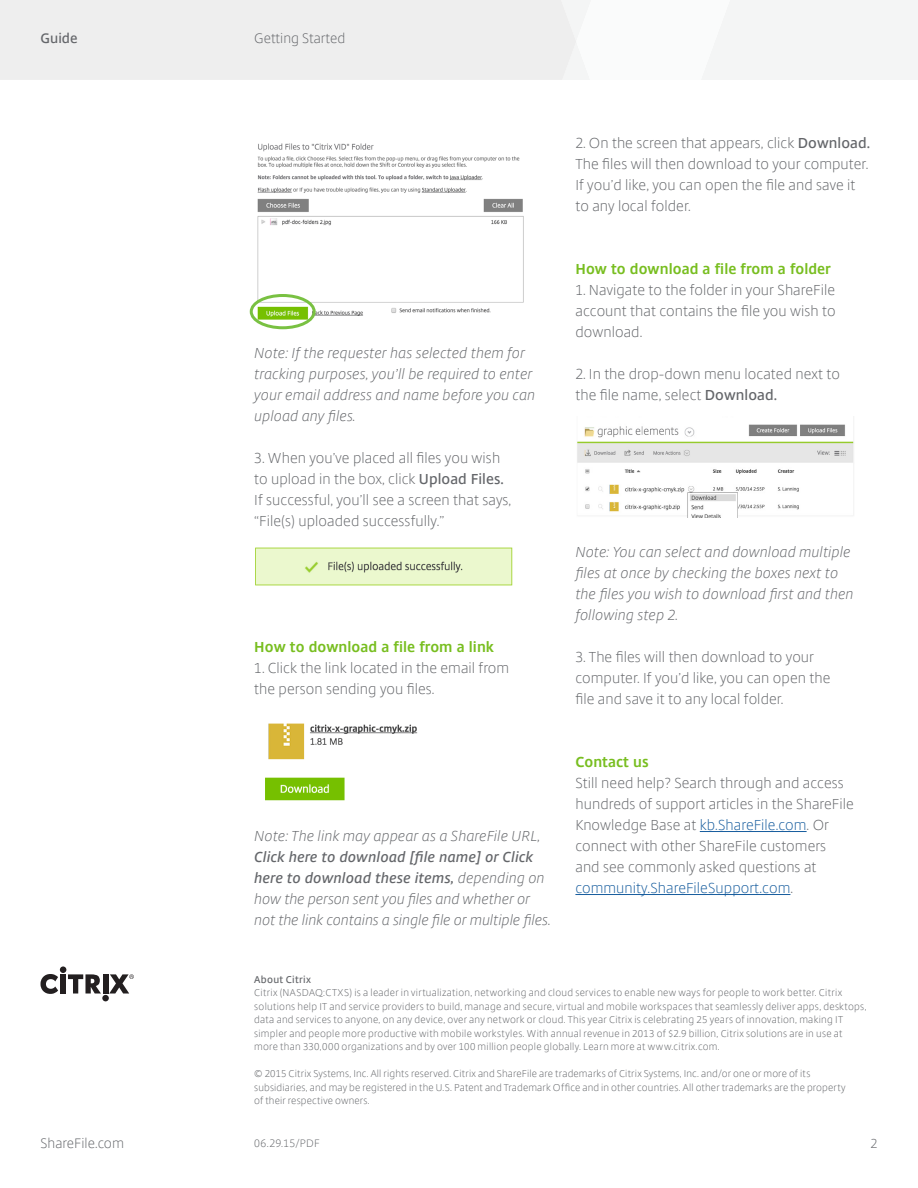
<style>
.page{position:relative;width:918px;height:1188px;background:#fff}
.page>*{position:absolute;margin:0;border:0;box-sizing:border-box;transform-origin:0 0}
.Body{font:italic 300 14.25px/21px "Citrix Sans";letter-spacing:.005em;color:#64666a}
.Body_numbers{font:300 14.25px/21px "Citrix Sans";letter-spacing:.005em;color:#64666a}
.Sidebar_body{font:300 14.25px/21px "Citrix Sans";letter-spacing:.005em;color:#64666a}
.Body-2{font:300 14.25px/21px "Citrix Sans";letter-spacing:.005em;color:#64666a;text-align:justify}
.Body_subhead{font:700 14.25px "Citrix Sans";letter-spacing:.005em;color:#78be20}
.Page_footer{font:300 13.5px "Citrix Sans";color:#64666a}
.t1{font:600 13.5px "Citrix Sans";letter-spacing:.005em;color:#64666a}
.Folio{font:300 12.75px "Citrix Sans";color:#64666a}
.t2{font:300 10.65px "Citrix Sans";letter-spacing:.025em;color:#64666a}
.t3{font:300 9.75px/13.5px "Citrix Sans";letter-spacing:.025em;color:#64666a}
.t4{font:600 9.75px "Citrix Sans";letter-spacing:.03em;color:#64666a}
.s1{font-weight:600}
.s2{color:#175d9e}
</style>
<div class="page">
<div style="left:576px;top:0;width:342px;height:80px;background:#f4f5f5"></div>
<div style="left:0;top:0;width:576px;height:80px;background:#eee"></div>
<div style="left:60px;top:966px;width:6px;height:7px;background:#231f20;border-radius:50%"></div>
<div style="left:61px;top:974px;width:5px;height:20px;background:#231f20"></div>
<div style="left:102px;top:995px;width:7px;height:6px;background:#231f20;border-radius:50%"></div>
<div style="left:103px;top:974px;width:5px;height:20px;background:#231f20"></div>
<svg style="left:40px;top:974px;width:18px;height:20px"></svg>
<svg style="left:68px;top:974px;width:33px;height:20px"></svg>
<svg style="left:109px;top:974px;width:25px;height:20px"></svg>
<hr style="left:700px;top:831px;width:107px;height:1px;background:#175d9e">
<hr style="left:575px;top:894px;width:215px;height:1px;background:#175d9e">
<img style="left:256px;top:143px;width:268px;height:181px">
<div style="left:250px;top:294px;width:66px;height:35px;border:3px solid #79c142;border-radius:50%"></div>
<img style="left:255px;top:547px;width:258px;height:39px">
<img style="left:577px;top:424px;width:277px;height:94px">
<img style="left:265px;top:723px;width:153px;height:78px">
<h2 class="t1" style="left:40px;top:30px;width:39px">Guide</h2>
<h2 class="Page_footer" style="left:254px;top:31px;width:93px">Getting Started</h2>
<p class="Body" style="left:254px;top:342px;width:282px">Note: If the requester has selected them for tracking purposes, you’ll be required to enter your email address and name before you can upload any files.</p>
<p class="Body_numbers" style="left:254px;top:447px;width:258px">3. When you’ve placed all files you wish to upload in the box, click <span class="s1">Upload Files.<br></span>If successful, you’ll see a screen that says, “File(s) uploaded successfully.”</p>
<p class="Body_subhead" style="left:254px;top:637px;width:241px">How to download a file from a link</p>
<p class="Body_numbers" style="left:254px;top:657px;width:257px">1. Click the link located in the email from the person sending you files.</p>
<p class="Body" style="left:254px;top:825px;width:298px">Note: The link may appear as a ShareFile URL, <span class="s1">Click here to download [file name] or Click here to download these items,</span> depending on how the person sent you files and whether or not the link contains a single file or multiple files.</p>
<p class="Body_numbers" style="left:575px;top:132px;width:296px">2. On the screen that appears, click <span class="s1">Download.<br></span>The files will then download to your computer.<br>If you’d like, you can open the file and save it to any local folder.</p>
<p class="Body_subhead" style="left:575px;top:259px;width:257px">How to download a file from a folder</p>
<p class="Body-2" style="left:575px;top:279px;width:262px">1. Navigate to the folder in your ShareFile account that contains the file you wish to download.</p>
<p class="Body_numbers" style="left:575px;top:363px;width:266px">2. In the drop-down menu located next to the file name, select <span class="s1">Download.</span></p>
<p class="Body" style="left:575px;top:542px;width:279px">Note: You can select and download multiple files at once by checking the boxes next to the files you wish to download first and then following step 2.</p>
<p class="Body-2" style="left:575px;top:647px;width:256px;text-align:left">3. The files will then download to your computer. If you’d like, you can open the file and save it to any local folder.</p>
<p class="Body_subhead" style="left:575px;top:753px;width:75px">Contact us</p>
<p class="Sidebar_body" style="left:575px;top:773px;width:280px">Still need help? Search through and access hundreds of support articles in the ShareFile Knowledge Base at <span class="s2">kb.ShareFile.com</span>. Or connect with other ShareFile customers and see commonly asked questions at <span class="s2">community.ShareFileSupport.com</span>.</p>
<p class="t4" style="left:254px;top:973px;width:58px">About Citrix</p>
<p class="t3" style="left:254px;top:986px;width:614px">Citrix (NASDAQ:CTXS) is a leader in virtualization, networking and cloud services to enable new ways for people to work better. Citrix solutions help IT and service providers to build, manage and secure, virtual and mobile workspaces that seamlessly deliver apps, desktops, data and services to anyone, on any device, over any network or cloud. This year Citrix is celebrating 25 years of innovation, making IT simpler and people more productive with mobile workstyles. With annual revenue in 2013 of $2.9 billion, Citrix solutions are in use at more than 330,000 organizations and by over 100 million people globally. Learn more at www.citrix.com.</p>
<p class="t3" style="left:254px;top:1067px;width:593px">© 2015 Citrix Systems, Inc. All rights reserved. Citrix and ShareFile are trademarks of Citrix Systems, Inc. and/or one or more of its subsidiaries, and may be registered in the U.S. Patent and Trademark Office and in other countries. All other trademarks are the property of their respective owners.</p>
<p class="Page_footer" style="left:40px;top:1135px;width:85px">ShareFile.com</p>
<p class="t2" style="left:254px;top:1137px;width:67px">06.29.15/PDF</p>
<p class="Folio" style="left:871px;top:1136px;width:8px">2</p>
</div>
